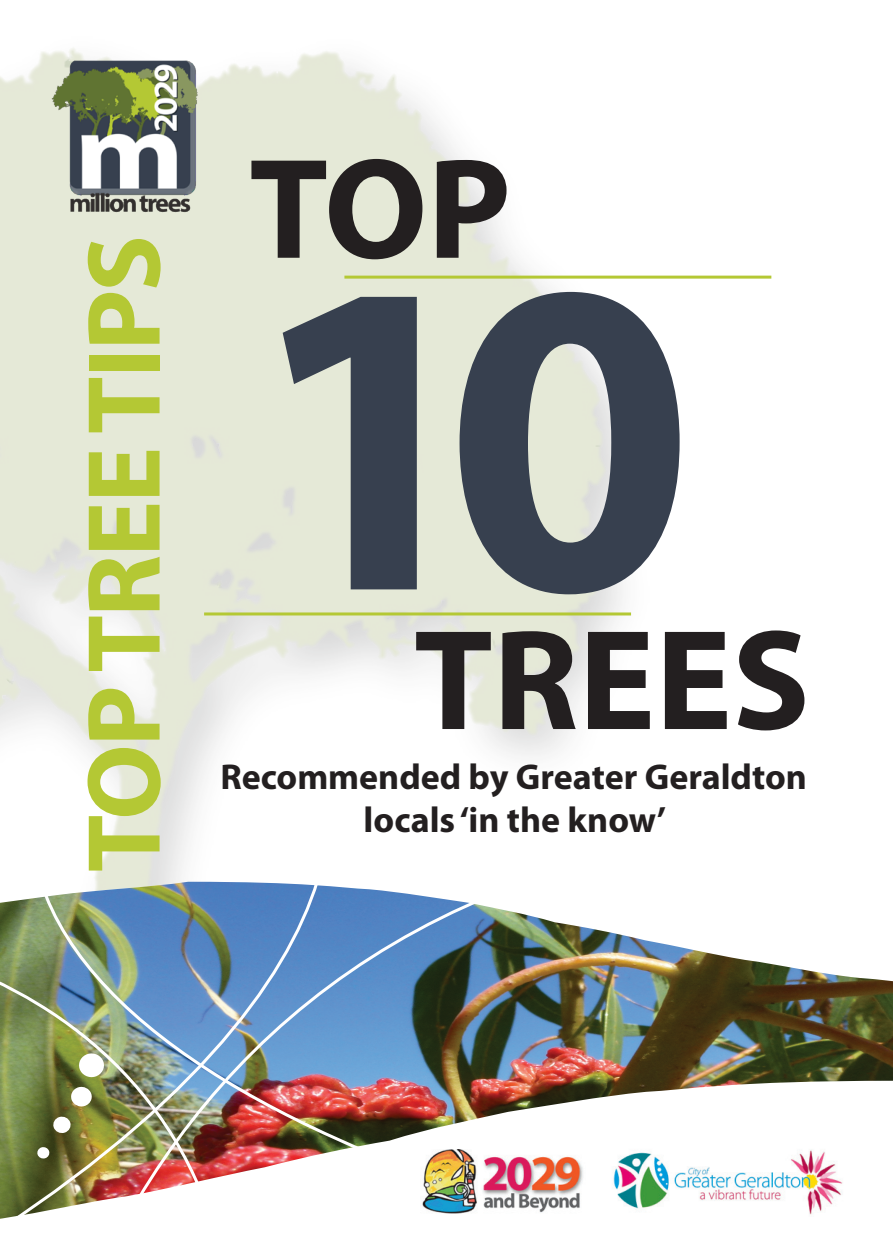
<style>
.page{position:relative;width:893px;height:1259px;background:#fff}
.page>*{position:absolute;margin:0;border:0;box-sizing:border-box;transform-origin:0 0}
.t1{font:700 450px "Myriad Pro";color:#37404f}
.t2{font:700 144px "Myriad Pro";color:#231f20}
.t3{font:700 105px "Myriad Pro";letter-spacing:-.02em;color:#b4c834}
.t4{font:700 36px/43.2px "Myriad Pro";color:#231f20;text-align:center}
</style>
<div class="page">
<img style="left:636px;top:938px;width:257px;height:141px">
<img style="left:551px;top:921px;width:85px;height:158px">
<img style="left:0;top:847px;width:551px;height:232px">
<img style="left:0;top:1079px;width:893px;height:140px">
<img style="left:43px;top:46px;width:176px;height:177px">
<img style="left:604px;top:1146px;width:246px;height:70px">
<img style="left:421px;top:1149px;width:165px;height:65px">
<hr style="left:344px;top:276px;width:427px;height:3px;background:#b4c834">
<hr style="left:204px;top:612px;width:427px;height:3px;background:#b4c834">
<h3 class="t3" style="left:56px;top:872px;width:638px;rotate:-90deg">TOP TREE TIPS</h3>
<h2 class="t2" style="left:249px;top:115px;width:263px">TOP</h2>
<h1 class="t1" style="left:244px;top:144px;width:452px">10</h1>
<h2 class="t2" style="left:414px;top:586px;width:397px">TREES</h2>
<p class="t4" style="left:220px;top:754px;width:588px">Recommended by Greater Geraldton locals ‘in the know’</p>
</div>
